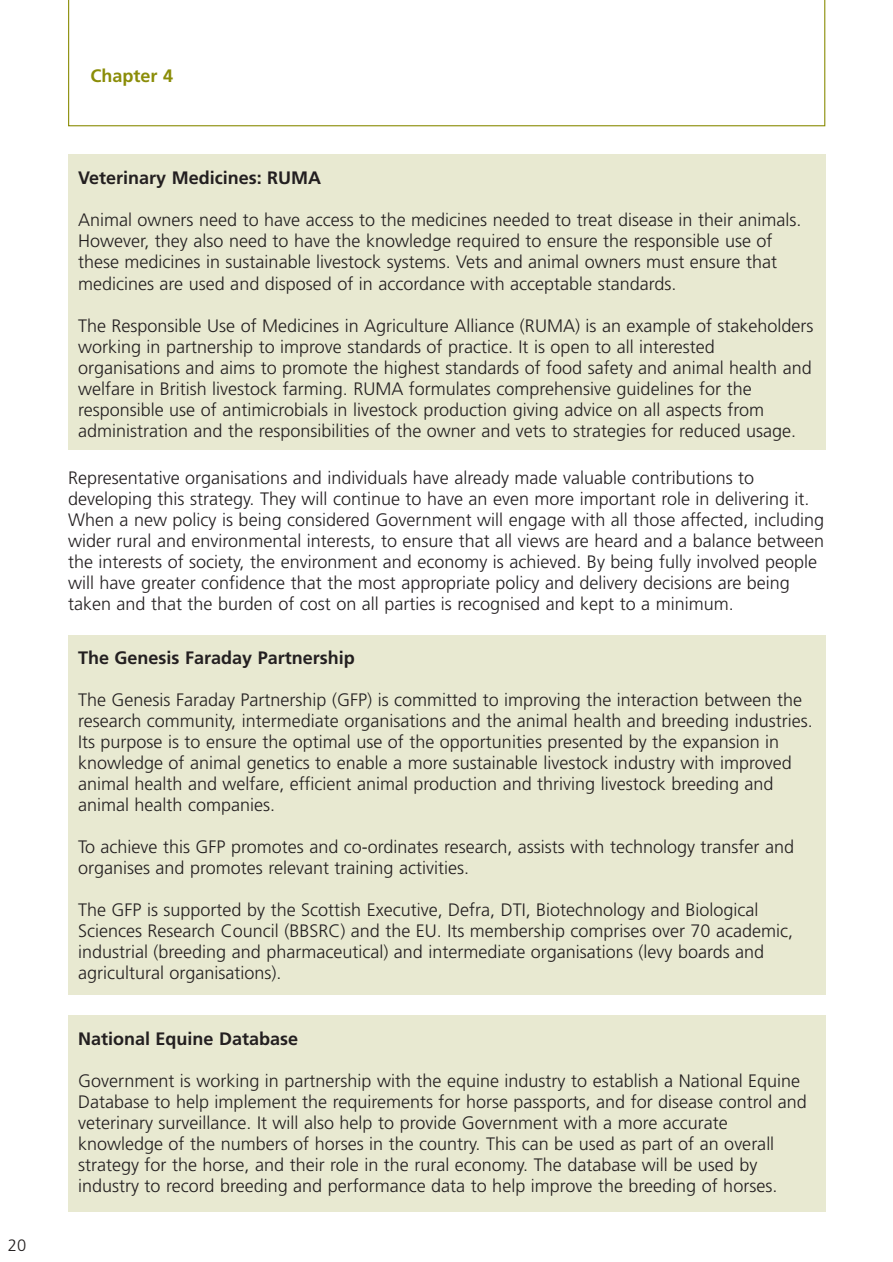
<style>
.page{position:relative;width:893px;height:1262px;background:#fff}
.page>*{position:absolute;margin:0;border:0;box-sizing:border-box;transform-origin:0 0}
.t1{font:300 18px/21px "Frutiger";color:#231f20}
.t2{font:700 18px "Frutiger";color:#231f20}
.t3{font:700 18px "Frutiger";color:#8b8d08}
.t4{font:300 16.5px "Frutiger";color:#231f20}
</style>
<div class="page">
<svg style="left:68px;top:0;width:757px;height:126px"></svg>
<div style="left:68px;top:1015px;width:757px;height:196px;background:#e8e9d1"></div>
<div style="left:68px;top:634px;width:757px;height:360px;background:#e8e9d1"></div>
<div style="left:68px;top:155px;width:757px;height:295px;background:#e8e9d1"></div>
<p class="t4" style="left:8px;top:1237px;width:20px">20</p>
<p class="t3" style="left:90px;top:68px;width:84px">Chapter 4</p>
<p class="t2" style="left:78px;top:170px;width:245px">Veterinary Medicines: RUMA</p>
<p class="t1" style="left:78px;top:210px;width:725px">Animal owners need to have access to the medicines needed to treat disease in their animals.<br>However, they also need to have the knowledge required to ensure the responsible use of these medicines in sustainable livestock systems. Vets and animal owners must ensure that medicines are used and disposed of in accordance with acceptable standards.</p>
<p class="t1" style="left:78px;top:315px;width:737px">The Responsible Use of Medicines in Agriculture Alliance (RUMA) is an example of stakeholders working in partnership to improve standards of practice. It is open to all interested organisations and aims to promote the highest standards of food safety and animal health and welfare in British livestock farming. RUMA formulates comprehensive guidelines for the responsible use of antimicrobials in livestock production giving advice on all aspects from administration and the responsibilities of the owner and vets to strategies for reduced usage.</p>
<p class="t1" style="left:68px;top:468px;width:757px">Representative organisations and individuals have already made valuable contributions to developing this strategy. They will continue to have an even more important role in delivering it.<br>When a new policy is being considered Government will engage with all those affected, including wider rural and environmental interests, to ensure that all views are heard and a balance between the interests of society, the environment and economy is achieved. By being fully involved people will have greater confidence that the most appropriate policy and delivery decisions are being taken and that the burden of cost on all parties is recognised and kept to a minimum.</p>
<p class="t2" style="left:78px;top:650px;width:278px">The Genesis Faraday Partnership</p>
<p class="t1" style="left:78px;top:690px;width:736px">The Genesis Faraday Partnership (GFP) is committed to improving the interaction between the research community, intermediate organisations and the animal health and breeding industries.<br>Its purpose is to ensure the optimal use of the opportunities presented by the expansion in knowledge of animal genetics to enable a more sustainable livestock industry with improved animal health and welfare, efficient animal production and thriving livestock breeding and animal health companies.</p>
<p class="t1" style="left:78px;top:837px;width:717px">To achieve this GFP promotes and co-ordinates research, assists with technology transfer and organises and promotes relevant training activities.</p>
<p class="t1" style="left:78px;top:900px;width:716px">The GFP is supported by the Scottish Executive, Defra, DTI, Biotechnology and Biological Sciences Research Council (BBSRC) and the EU. Its membership comprises over 70 academic, industrial (breeding and pharmaceutical) and intermediate organisations (levy boards and agricultural organisations).</p>
<p class="t2" style="left:78px;top:1031px;width:222px">National Equine Database</p>
<p class="t1" style="left:78px;top:1071px;width:730px">Government is working in partnership with the equine industry to establish a National Equine Database to help implement the requirements for horse passports, and for disease control and veterinary surveillance. It will also help to provide Government with a more accurate knowledge of the numbers of horses in the country. This can be used as part of an overall strategy for the horse, and their role in the rural economy. The database will be used by industry to record breeding and performance data to help improve the breeding of horses.</p>
</div>
